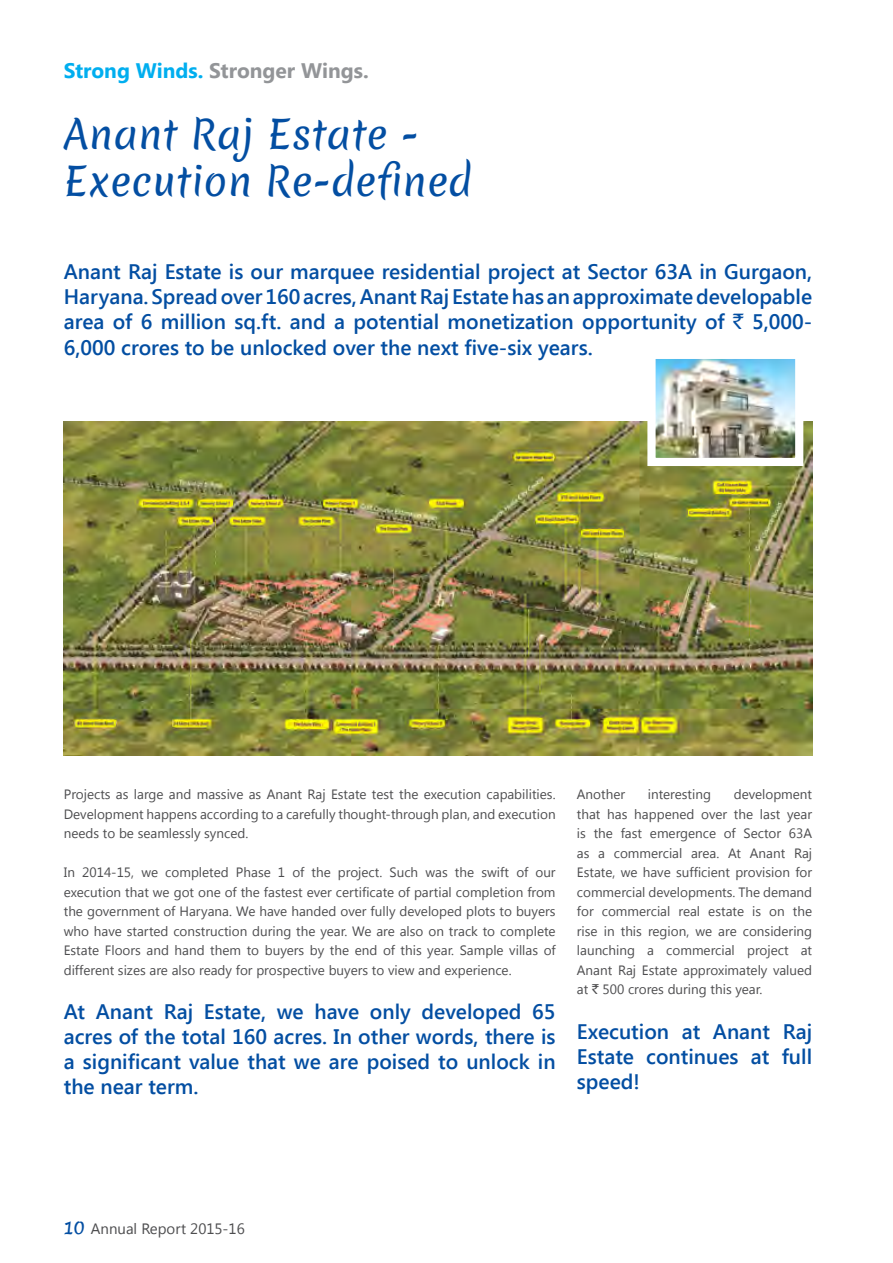
<style>
.page{position:relative;width:893px;height:1263px;background:#fff}
.page>*{position:absolute;margin:0;border:0;box-sizing:border-box;transform-origin:0 0}
.t1{font:39px/46.8px "Merienda Regular 0 wt";color:#034ea2}
.t2{font:600 21px/25.2px "Segoe UI";color:#034ea2;text-align:justify}
.t3{font:700 21px "Segoe UI";color:#939598}
.t4{font:15px "Segoe UI";color:#4d4d4f}
.t5{font:13.5px/19.5px "Segoe UI";color:#4d4d4f;text-align:justify}
.s1{color:#00aeef}
.s2{font-family:"Rupee Foradian";font-weight:400}
.s3{font-family:"Rupee Foradian"}
.s4{font-family:"Merienda Regular 0 wt";font-size:18px;color:#034ea2}
</style>
<div class="page">
<img style="left:64px;top:421px;width:748px;height:335px">
<img style="left:656px;top:360px;width:138px;height:97px">
<div style="left:647px;top:351px;width:156px;height:115px;border:8px solid #fff"></div>
<h2 class="t3" style="left:64px;top:55px;width:306px"><span class="s1">Strong Winds.</span> Stronger Wings.</h2>
<h1 class="t1" style="left:64px;top:111px;width:410px">Anant Raj Estate -<br>Execution Re-defined</h1>
<p class="t2" style="left:64px;top:258px;width:750px">Anant Raj Estate is our marquee residential project at Sector 63A in Gurgaon, Haryana. Spread over 160 acres, Anant Raj Estate has an approximate developable area of 6 million sq.ft. and a potential monetization opportunity of <span class="s2">`</span> 5,000- 6,000 crores to be unlocked over the next five-six years.</p>
<p class="t5" style="left:64px;top:784px;width:493px">Projects as large and massive as Anant Raj Estate test the execution capabilities.<br>Development happens according to a carefully thought-through plan, and execution needs to be seamlessly synced.</p>
<p class="t5" style="left:64px;top:862px;width:493px">In 2014-15, we completed Phase 1 of the project. Such was the swift of our execution that we got one of the fastest ever certificate of partial completion from the government of Haryana. We have handed over fully developed plots to buyers who have started construction during the year. We are also on track to complete Estate Floors and hand them to buyers by the end of this year. Sample villas of different sizes are also ready for prospective buyers to view and experience.</p>
<h2 class="t2" style="left:64px;top:997px;width:493px">At Anant Raj Estate, we have only developed 65 acres of the total 160 acres. In other words, there is a significant value that we are poised to unlock in the near term.</h2>
<p class="t5" style="left:577px;top:784px;width:237px;text-indent:157px">development that has happened over the last year is the fast emergence of Sector 63A as a commercial area. At Anant Raj Estate, we have sufficient provision for commercial developments. The demand for commercial real estate is on the rise in this region, we are considering launching a commercial project at Anant Raj Estate approximately valued at <span class="s3">`</span> 500 crores during this year.</p>
<h2 class="t2" style="left:577px;top:1018px;width:237px">Execution at Anant Raj Estate continues at full speed!</h2>
<p class="t5" style="left:577px;top:784px;width:50px">Another</p>
<p class="t5" style="left:648px;top:784px;width:65px">interesting</p>
<p class="t4" style="left:64px;top:1218px;width:182px"><span class="s4">10</span> Annual Report 2015-16</p>
</div>
